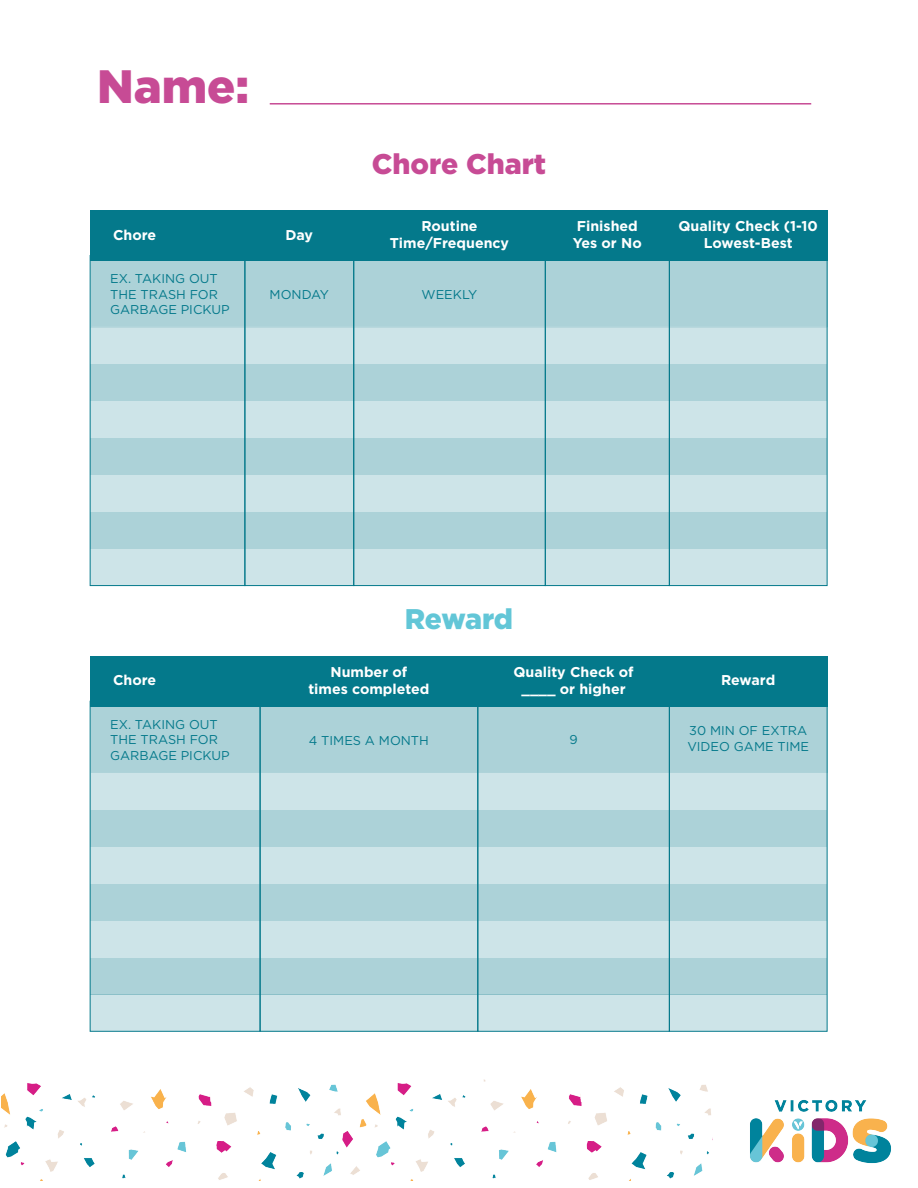
<style>
.page{position:relative;width:918px;height:1188px;background:#fff}
.page>*{position:absolute;margin:0;border:0;box-sizing:border-box;transform-origin:0 0}
.t1{font:900 46.8px "Gotham";color:#c74b95}
.t2{font:900 28.35px "Gotham";color:#c74b95}
.t3{font:900 28.35px "Gotham";letter-spacing:-.01em;color:#62c6d7}
.t4{font:700 14.25px/17.1px "Gotham";color:#fff;text-align:center}
.t5{font:12.75px/15.3px "Gotham";color:#04798b}
</style>
<div class="page">
<hr style="left:270px;top:103px;width:541px;height:2px;background:#c74b95">
<img style="left:750px;top:1100px;width:141px;height:64px">
<img style="left:2px;top:1080px;width:709px;height:100px">
<div style="left:91px;top:260px;width:736px;height:67px;background:#acd2d8;border:1px solid #04798b"></div>
<div style="left:90px;top:210px;width:737px;height:50px;background:#04798b"></div>
<div style="left:91px;top:328px;width:736px;height:36px;background:#cde4e8"></div>
<div style="left:91px;top:401px;width:736px;height:37px;background:#cde4e8"></div>
<div style="left:91px;top:364px;width:736px;height:37px;background:#acd2d8"></div>
<div style="left:91px;top:438px;width:736px;height:37px;background:#acd2d8"></div>
<div style="left:91px;top:512px;width:736px;height:37px;background:#acd2d8"></div>
<div style="left:91px;top:475px;width:736px;height:37px;background:#cde4e8"></div>
<div style="left:91px;top:549px;width:736px;height:37px;background:#cde4e8"></div>
<div style="left:90px;top:255px;width:155px;height:331px;border:1px solid #04798b"></div>
<div style="left:245px;top:255px;width:109px;height:331px;border:1px solid #04798b"></div>
<div style="left:353px;top:255px;width:193px;height:331px;border:1px solid #04798b"></div>
<div style="left:545px;top:255px;width:125px;height:331px;border:1px solid #04798b"></div>
<div style="left:669px;top:255px;width:159px;height:331px;border:1px solid #04798b"></div>
<div style="left:91px;top:705px;width:736px;height:68px;background:#acd2d8;border:1px solid #04798b"></div>
<div style="left:90px;top:656px;width:737px;height:50px;background:#04798b"></div>
<div style="left:91px;top:773px;width:736px;height:37px;background:#cde4e8"></div>
<div style="left:91px;top:847px;width:736px;height:37px;background:#cde4e8"></div>
<div style="left:91px;top:810px;width:736px;height:37px;background:#acd2d8"></div>
<div style="left:91px;top:884px;width:736px;height:37px;background:#acd2d8"></div>
<div style="left:91px;top:958px;width:736px;height:37px;background:#acd2d8"></div>
<div style="left:91px;top:921px;width:736px;height:37px;background:#cde4e8"></div>
<div style="left:91px;top:994px;width:736px;height:37px;background:#cde4e8"></div>
<div style="left:90px;top:701px;width:171px;height:331px;border:1px solid #04798b"></div>
<div style="left:260px;top:701px;width:218px;height:331px;border:1px solid #04798b"></div>
<div style="left:477px;top:701px;width:193px;height:331px;border:1px solid #04798b"></div>
<div style="left:669px;top:701px;width:159px;height:331px;border:1px solid #04798b"></div>
<h1 class="t1" style="left:97px;top:54px;width:154px">Name:</h1>
<h2 class="t2" style="left:372px;top:145px;width:176px">Chore Chart</h2>
<p class="t4" style="left:113px;top:226px;width:45px">Chore</p>
<p class="t4" style="left:285px;top:226px;width:29px">Day</p>
<p class="t4" style="left:390px;top:217px;width:121px">Routine<br>Time/Frequency</p>
<p class="t4" style="left:573px;top:217px;width:70px;text-align:left">Finished<br>Yes or No</p>
<p class="t4" style="left:679px;top:217px;width:141px">Quality Check (1-10<br>Lowest-Best</p>
<p class="t5" style="left:110px;top:271px;width:121px">EX. TAKING OUT<br>THE TRASH FOR<br>GARBAGE PICKUP</p>
<p class="t5" style="left:270px;top:286px;width:61px">MONDAY</p>
<p class="t5" style="left:422px;top:286px;width:57px">WEEKLY</p>
<h2 class="t3" style="left:405px;top:599px;width:110px">Reward</h2>
<p class="t4" style="left:308px;top:663px;width:123px">Number of<br>times completed</p>
<p class="t4" style="left:513px;top:663px;width:122px">Quality Check of ____ or higher</p>
<p class="t4" style="left:113px;top:672px;width:45px">Chore</p>
<p class="t4" style="left:721px;top:672px;width:56px">Reward</p>
<p class="t5" style="left:110px;top:717px;width:121px">EX. TAKING OUT<br>THE TRASH FOR<br>GARBAGE PICKUP</p>
<p class="t5" style="left:309px;top:732px;width:122px">4 TIMES A MONTH</p>
<p class="t5" style="left:687px;top:723px;width:123px">30 MIN OF EXTRA<br>VIDEO GAME TIME</p>
<p class="t5" style="left:569px;top:732px;width:10px">9</p>
</div>
